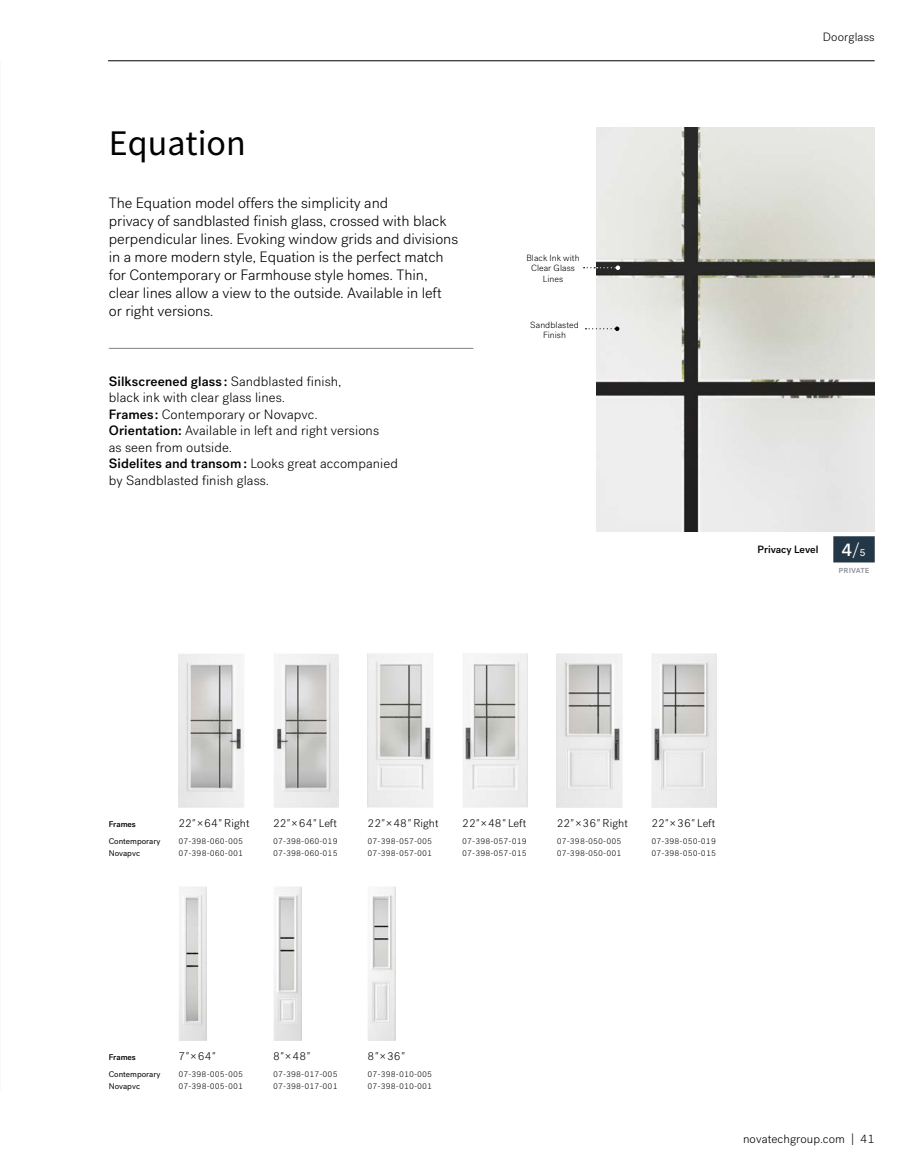
<style>
.page{position:relative;width:922px;height:1175px;background:#fff}
.page>*{position:absolute;margin:0;border:0;box-sizing:border-box;transform-origin:0 0}
.t1{font:36px "Source Sans Pro";color:#000}
.t2{font:300 18px "Post Grotesk";color:#fff}
.t3{font:300 15px/18px "Post Grotesk";letter-spacing:-.005em;color:#000}
.t4{font:300 13.5px/16.5px "Post Grotesk";letter-spacing:.005em;color:#000}
.t5{font:300 12px "Post Grotesk";letter-spacing:.01em;color:#000}
.t6{font:300 11.25px "Post Grotesk";letter-spacing:.005em;color:#000}
.t7{font:500 10.5px "Post Grotesk";color:#000}
.t8{font:300 9px/10.8px "Post Grotesk";letter-spacing:.005em;color:#000;text-align:center}
.t9{font:500 9px "Post Grotesk";letter-spacing:.005em;color:#939598}
.t10{font:300 8.25px "Post Grotesk";letter-spacing:.01em;color:#000}
.t11{font:8.25px "Post Grotesk";color:#000}
.t12{font:500 8.25px "Post Grotesk";color:#000}
.s1{font-weight:500}
.s2{font-style:italic}
</style>
<div class="page">
<img style="left:596px;top:128px;width:278px;height:403px">
<hr style="left:109px;top:348px;width:364px;height:1px;background:#808285">
<img style="left:178px;top:654px;width:66px;height:153px">
<img style="left:274px;top:654px;width:64px;height:153px">
<img style="left:367px;top:654px;width:66px;height:153px">
<img style="left:463px;top:654px;width:64px;height:153px">
<img style="left:556px;top:654px;width:66px;height:153px">
<img style="left:651px;top:654px;width:65px;height:153px">
<img style="left:179px;top:886px;width:27px;height:154px">
<img style="left:274px;top:887px;width:27px;height:153px">
<img style="left:368px;top:887px;width:27px;height:153px">
<div style="left:833px;top:536px;width:41px;height:26px;background:#243746"></div>
<svg style="left:585px;top:326px;width:34px;height:5px"></svg>
<svg style="left:583px;top:265px;width:37px;height:5px"></svg>
<hr style="left:108px;top:60px;width:766px;height:1px;background:#000">
<h1 class="t1" style="left:109px;top:120px;width:138px">Equation</h1>
<p class="t3" style="left:109px;top:194px;width:351px">The Equation model offers the simplicity and<br>privacy of sandblasted finish glass, crossed with black perpendicular lines. Evoking window grids and divisions in a more modern style, Equation is the perfect match for Contemporary or Farmhouse style homes. Thin, clear lines allow a view to the outside. Available in left or right versions.</p>
<p class="t4" style="left:109px;top:373px;width:290px"><span class="s1">Silkscreened glass :</span> Sandblasted finish,<br>black ink with clear glass lines.<br><span class="s1">Frames:</span> Contemporary or Novapvc.<br><span class="s1">Orientation:</span> Available in left and right versions<br>as seen from outside.<br><span class="s1">Sidelites and transom:</span> Looks great accompanied by Sandblasted finish glass.</p>
<p class="t8" style="left:526px;top:252px;width:55px">Black Ink with<br>Clear Glass<br>Lines</p>
<p class="t8" style="left:530px;top:319px;width:50px">Sandblasted<br>Finish</p>
<p class="t5" style="left:822px;top:30px;width:53px">Doorglass</p>
<p class="t7" style="left:757px;top:543px;width:62px">Privacy Level</p>
<p class="t2" style="left:841px;top:539px;width:26px"><span class="s1">4</span>/₅</p>
<p class="t9" style="left:838px;top:564px;width:32px">private</p>
<p class="t12" style="left:109px;top:819px;width:29px">Frames</p>
<p class="t6" style="left:178px;top:817px;width:73px">22<span class="s2">"</span>×64<span class="s2">"</span> Right</p>
<p class="t6" style="left:273px;top:817px;width:66px">22<span class="s2">"</span>×64<span class="s2">"</span> Left</p>
<p class="t6" style="left:367px;top:817px;width:73px">22<span class="s2">"</span>×48<span class="s2">"</span> Right</p>
<p class="t6" style="left:462px;top:817px;width:66px">22<span class="s2">"</span>×48<span class="s2">"</span> Left</p>
<p class="t6" style="left:556px;top:817px;width:73px">22<span class="s2">"</span>×36<span class="s2">"</span> Right</p>
<p class="t6" style="left:651px;top:817px;width:66px">22<span class="s2">"</span>×36<span class="s2">"</span> Left</p>
<p class="t11" style="left:109px;top:836px;width:53px">Contemporary</p>
<p class="t10" style="left:178px;top:836px;width:66px">07-398-060-005</p>
<p class="t10" style="left:273px;top:836px;width:66px">07-398-060-019</p>
<p class="t10" style="left:367px;top:836px;width:66px">07-398-057-005</p>
<p class="t10" style="left:462px;top:836px;width:66px">07-398-057-019</p>
<p class="t10" style="left:556px;top:836px;width:66px">07-398-050-005</p>
<p class="t10" style="left:651px;top:836px;width:66px">07-398-050-019</p>
<p class="t11" style="left:109px;top:848px;width:33px">Novapvc</p>
<p class="t10" style="left:178px;top:848px;width:66px">07-398-060-001</p>
<p class="t10" style="left:273px;top:848px;width:66px">07-398-060-015</p>
<p class="t10" style="left:367px;top:848px;width:66px">07-398-057-001</p>
<p class="t10" style="left:462px;top:848px;width:66px">07-398-057-015</p>
<p class="t10" style="left:556px;top:848px;width:66px">07-398-050-001</p>
<p class="t10" style="left:651px;top:848px;width:66px">07-398-050-015</p>
<p class="t12" style="left:109px;top:1052px;width:29px">Frames</p>
<p class="t6" style="left:178px;top:1049px;width:38px">7<span class="s2">"</span>×64<span class="s2">"</span></p>
<p class="t6" style="left:273px;top:1049px;width:38px">8<span class="s2">"</span>×48<span class="s2">"</span></p>
<p class="t6" style="left:367px;top:1049px;width:38px">8<span class="s2">"</span>×36<span class="s2">"</span></p>
<p class="t11" style="left:109px;top:1069px;width:53px">Contemporary</p>
<p class="t10" style="left:178px;top:1069px;width:66px">07-398-005-005</p>
<p class="t10" style="left:273px;top:1069px;width:66px">07-398-017-005</p>
<p class="t10" style="left:367px;top:1069px;width:66px">07-398-010-005</p>
<p class="t11" style="left:109px;top:1081px;width:33px">Novapvc</p>
<p class="t10" style="left:178px;top:1081px;width:66px">07-398-005-001</p>
<p class="t10" style="left:273px;top:1081px;width:66px">07-398-017-001</p>
<p class="t10" style="left:367px;top:1081px;width:66px">07-398-010-001</p>
<p class="t5" style="left:742px;top:1132px;width:133px">novatechgroup.com | 41</p>
</div>
